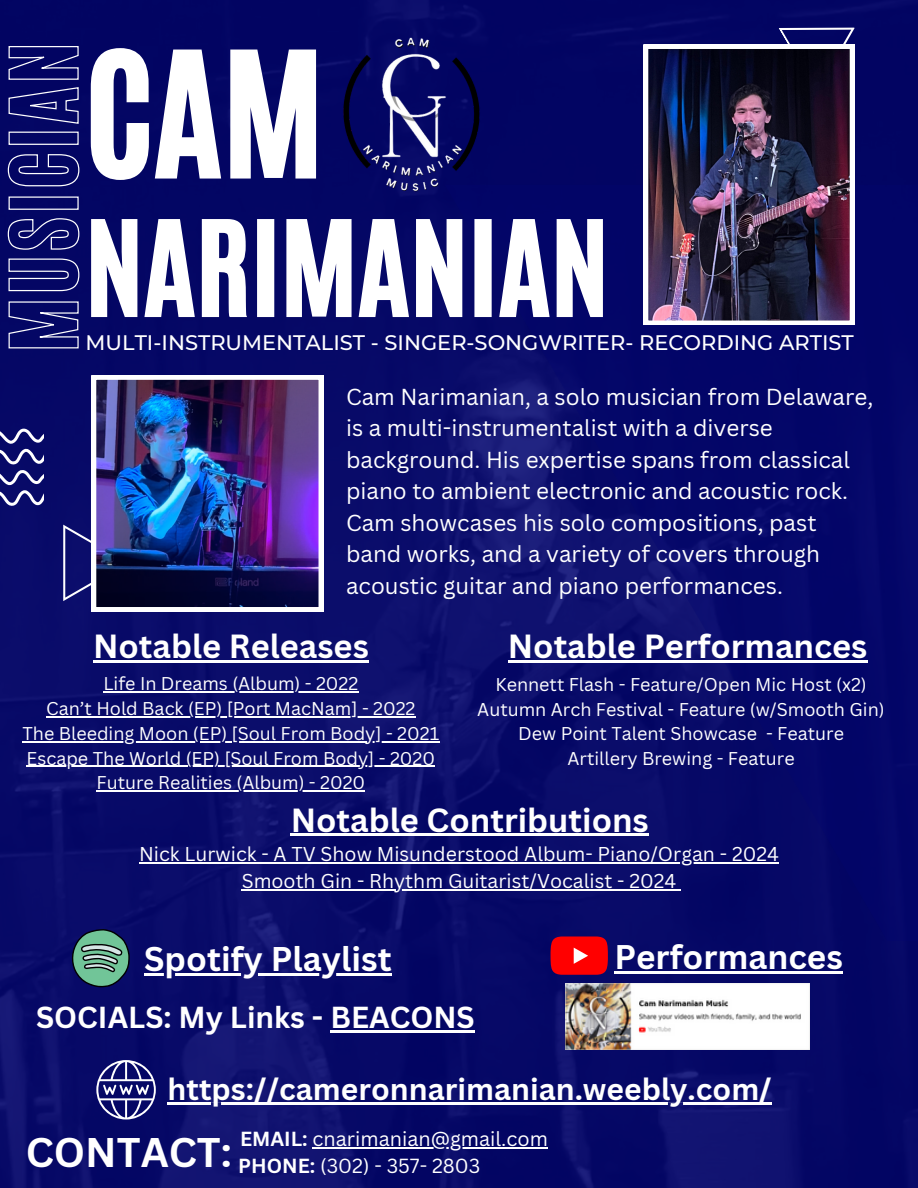
<style>
.page{position:relative;width:918px;height:1188px;background:#fff}
.page>*{position:absolute;margin:0;border:0;box-sizing:border-box;transform-origin:0 0}
.t1{font:145.95px "CA Generated";color:#fff}
.t2{font:110.85px "CA Generated";color:#fff}
.t3{font:700 40.35px "Canva Sans";color:#fff}
.t4{font:700 33.3px "Canva Sans";color:#fff}
.t5{font:700 32.55px "Canva Sans";color:#fff}
.t6{font:700 30px "Canva Sans";color:#fff}
.t7{font:700 29.55px "Canva Sans";color:#fff}
.t8{font:22.5px/31.5px "Canva Sans";color:#fff}
.t9{font:500 21px "Montserrat";color:#fff}
.t10{font:19.8px "Canva Sans";color:#fff}
.t11{font:19.5px "Canva Sans";color:#fff}
.t12{font:18px "Canva Sans";color:#fff}
.s1{font-weight:700}
</style>
<div class="page">
<img style="left:0;top:0;width:918px;height:1188px">
<div style="left:445px;top:185px;width:473px;height:756px;background:linear-gradient(to right,#0e106e,#020567)"></div>
<svg style="left:778px;top:0;width:96px;height:94px;background:#0f116b"></svg>
<svg style="left:0;top:429px;width:44px;height:84px;background:#393a86"></svg>
<img style="left:332px;top:36px;width:159px;height:159px">
<svg style="left:70px;top:929px;width:60px;height:58px;background:#4f7b7b"></svg>
<hr style="left:144px;top:973px;width:248px;height:2px;background:#fff">
<img style="left:644px;top:44px;width:210px;height:281px">
<svg style="left:63px;top:525px;width:29px;height:76px;background:#313382"></svg>
<img style="left:92px;top:375px;width:231px;height:237px">
<img style="left:566px;top:984px;width:243px;height:66px">
<svg style="left:96px;top:1060px;width:60px;height:60px"></svg>
<svg style="left:550px;top:936px;width:58px;height:39px;background:#ec0d14"></svg>
<svg style="left:7px;top:45px;width:73px;height:304px;background:#212376"></svg>
<hr style="left:313px;top:1147px;width:235px;height:2px;background:#fff">
<hr style="left:330px;top:1030px;width:145px;height:3px;background:#fff">
<hr style="left:508px;top:660px;width:359px;height:2px;background:#fff">
<hr style="left:93px;top:660px;width:276px;height:2px;background:#fff">
<hr style="left:103px;top:691px;width:256px;height:2px;background:#fff">
<hr style="left:46px;top:716px;width:370px;height:1px;background:#fff">
<hr style="left:22px;top:741px;width:418px;height:1px;background:#fff">
<hr style="left:27px;top:766px;width:408px;height:1px;background:#fff">
<hr style="left:97px;top:790px;width:268px;height:2px;background:#fff">
<hr style="left:291px;top:834px;width:358px;height:2px;background:#fff">
<hr style="left:139px;top:862px;width:640px;height:1px;background:#fff">
<hr style="left:242px;top:889px;width:434px;height:1px;background:#fff">
<hr style="left:168px;top:1103px;width:604px;height:2px;background:#fff">
<hr style="left:614px;top:971px;width:229px;height:2px;background:#fff">
<h3 class="t1" style="left:85px;top:10px;width:240px">CAM</h3>
<p class="t2" style="left:85px;top:189px;width:525px">NARIMANIAN</p>
<p class="t9" style="left:86px;top:329px;width:770px">MULTI-INSTRUMENTALIST - SINGER-SONGWRITER- RECORDING ARTIST</p>
<p class="t8" style="left:346px;top:380px;width:529px">Cam Narimanian, a solo musician from Delaware, is a multi-instrumentalist with a diverse background. His expertise spans from classical piano to ambient electronic and acoustic rock.<br>Cam showcases his solo compositions, past band works, and a variety of covers through acoustic guitar and piano performances.</p>
<p class="t5" style="left:93px;top:623px;width:277px">Notable Releases</p>
<p class="t5" style="left:508px;top:623px;width:361px">Notable Performances</p>
<p class="t12" style="left:103px;top:671px;width:256px">Life In Dreams (Album) - 2022</p>
<h5 class="t12" style="left:46px;top:696px;width:371px">Can’t Hold Back (EP) [Port MacNam] - 2022</h5>
<p class="t12" style="left:22px;top:721px;width:418px">The Bleeding Moon (EP) [Soul From Body] - 2021</p>
<p class="t12" style="left:27px;top:745px;width:410px">Escape The World (EP) [Soul From Body] - 2020</p>
<p class="t12" style="left:97px;top:770px;width:270px">Future Realities (Album) - 2020</p>
<p class="t5" style="left:291px;top:797px;width:360px">Notable Contributions</p>
<p class="t11" style="left:139px;top:840px;width:641px">Nick Lurwick - A TV Show Misunderstood Album- Piano/Organ - 2024</p>
<h5 class="t11" style="left:242px;top:867px;width:436px">Smooth Gin - Rhythm Guitarist/Vocalist - 2024</h5>
<p class="t12" style="left:495px;top:672px;width:373px">Kennett Flash - Feature/Open Mic Host (x2)</p>
<p class="t12" style="left:477px;top:696px;width:409px">Autumn Arch Festival - Feature (w/Smooth Gin)</p>
<p class="t12" style="left:518px;top:721px;width:327px">Dew Point Talent Showcase - Feature</p>
<h5 class="t12" style="left:567px;top:746px;width:229px">Artillery Brewing - Feature</h5>
<p class="t4" style="left:144px;top:935px;width:249px">Spotify Playlist</p>
<h2 class="t7" style="left:36px;top:996px;width:440px">SOCIALS: My Links - BEACONS</h2>
<p class="t4" style="left:614px;top:933px;width:230px">Performances</p>
<h5 class="t6" style="left:168px;top:1068px;width:606px">https://cameronnarimanian.weebly.com/</h5>
<p class="t3" style="left:26px;top:1124px;width:208px">CONTACT:</p>
<p class="t10" style="left:240px;top:1124px;width:309px"><span class="s1">EMAIL:</span> cnarimanian@gmail.com</p>
<p class="t10" style="left:238px;top:1152px;width:244px"><span class="s1">PHONE:</span> (302) - 357- 2803</p>
</div>
